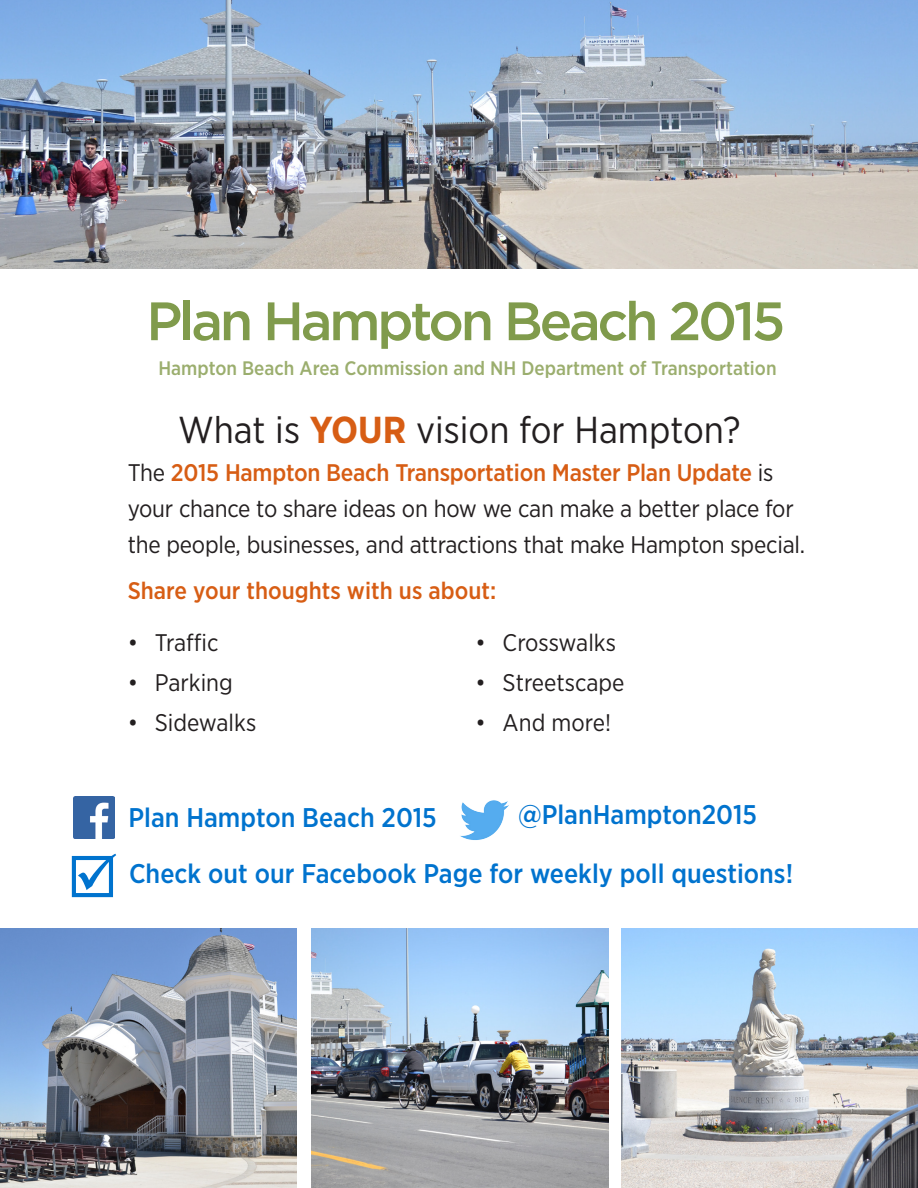
<style>
.page{position:relative;width:918px;height:1188px;background:#fff}
.page>*{position:absolute;margin:0;border:0;box-sizing:border-box;transform-origin:0 0}
.Heading_2{font:500 54px "Gotham";letter-spacing:-.06em;color:#809b4c}
.Body_Text{font:37.5px "Gotham Narrow";color:#231f20}
.PD_Body_Text{font:500 27px "Gotham Narrow";color:#0073ce}
.Bullet_Text_Check_Ma{font:500 27px "Gotham Narrow";color:#0073ce}
.Bullet_Text_Check_Ma-2{font:24px/36px "Gotham Narrow";letter-spacing:-.01em;color:#231f20}
.Bullet_Text_Check_Ma-3{font:500 24px "Gotham Narrow";color:#d75d14}
.Body_Text-2{font:500 19.5px "Gotham Narrow";color:#9bae6e}
.s1{font-weight:700;color:#d75d14}
.s2{font-weight:500;color:#d75d14}
</style>
<div class="page">
<img style="left:311px;top:929px;width:297px;height:259px">
<img style="left:0;top:0;width:918px;height:269px">
<img style="left:622px;top:929px;width:296px;height:259px">
<img style="left:460px;top:800px;width:49px;height:40px">
<img style="left:74px;top:797px;width:41px;height:41px">
<img style="left:0;top:929px;width:297px;height:259px">
<p class="Heading_2" style="left:146px;top:286px;width:641px">Plan Hampton Beach 2015</p>
<p class="Body_Text-2" style="left:158px;top:355px;width:620px">Hampton Beach Area Commission and NH Department of Transportation</p>
<p class="Body_Text" style="left:178px;top:406px;width:564px">What is <span class="s1">YOUR</span> vision for Hampton?</p>
<p class="Bullet_Text_Check_Ma-2" style="left:128px;top:455px;width:679px">The <span class="s2">2015 Hampton Beach Transportation Master Plan Update</span> is your chance to share ideas on how we can make a better place for the people, businesses, and attractions that make Hampton special.</p>
<p class="Bullet_Text_Check_Ma-3" style="left:128px;top:575px;width:370px">Share your thoughts with us about:</p>
<p class="Bullet_Text_Check_Ma-2" style="left:128px;top:624px;width:92px">• Traffic</p>
<p class="Bullet_Text_Check_Ma-2" style="left:128px;top:664px;width:107px">• Parking</p>
<p class="Bullet_Text_Check_Ma-2" style="left:128px;top:704px;width:130px">• Sidewalks</p>
<p class="Bullet_Text_Check_Ma-2" style="left:476px;top:624px;width:142px">• Crosswalks</p>
<p class="Bullet_Text_Check_Ma-2" style="left:476px;top:664px;width:150px">• Streetscape</p>
<p class="Bullet_Text_Check_Ma-2" style="left:476px;top:704px;width:137px">• And more!</p>
<p class="Bullet_Text_Check_Ma" style="left:128px;top:800px;width:310px">Plan Hampton Beach 2015</p>
<p class="Bullet_Text_Check_Ma" style="left:518px;top:797px;width:241px">@PlanHampton2015</p>
<p class="PD_Body_Text" style="left:129px;top:857px;width:666px">Check out our Facebook Page for weekly poll questions!</p>
</div>
